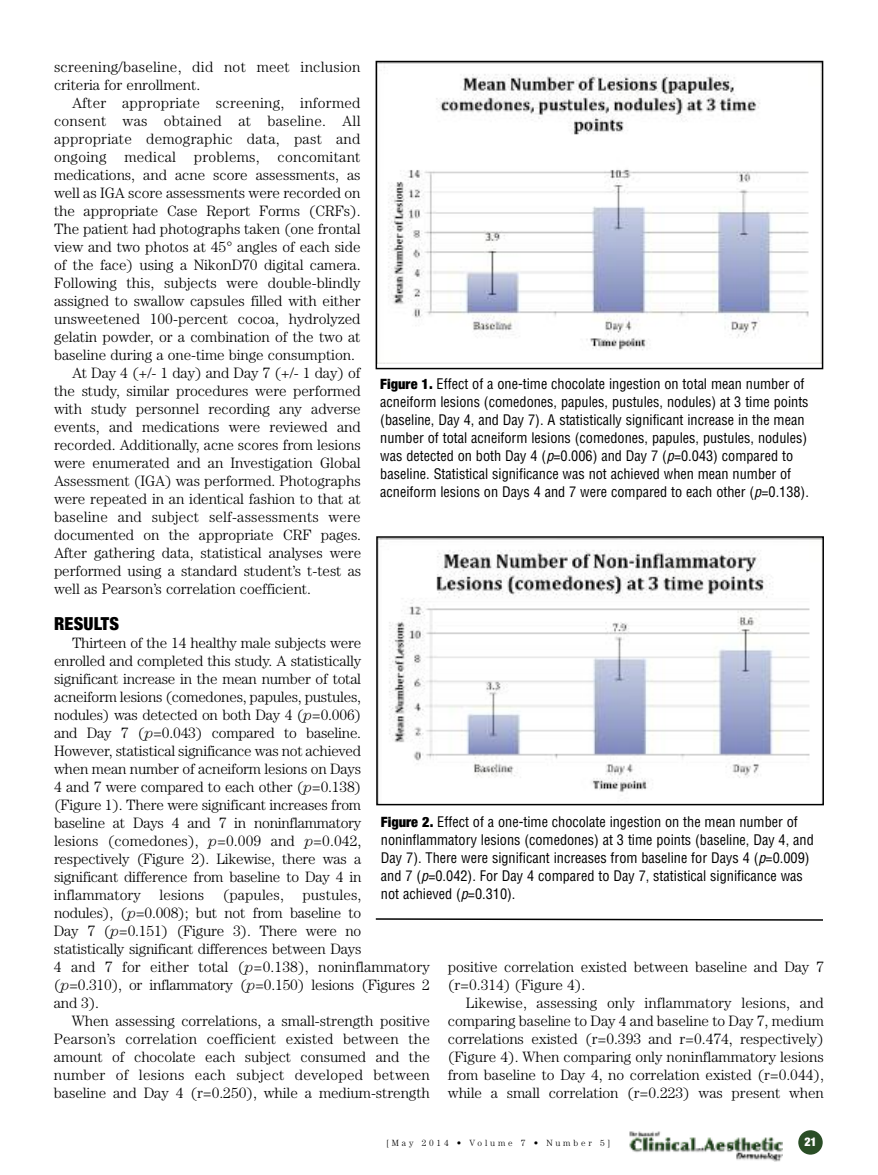
<style>
.page{position:relative;width:878px;height:1175px;background:#fff}
.page>*{position:absolute;margin:0;border:0;box-sizing:border-box;transform-origin:0 0}
.t1{font:900 condensed 18px "Helvetica Neue LT Std";letter-spacing:.01em;color:#000}
.t2{font:300 15px/18px "Century Std";letter-spacing:-.005em;color:#000}
.t3{font:300 15px/18px "Century Std";letter-spacing:.015em;color:#000}
.t4{font:condensed 14.25px/18px "Helvetica";color:#000}
.t5{font:900 condensed 12px "Helvetica Neue LT Std";color:#fff}
.t6{font:300 9px "Century Std";letter-spacing:.31em;color:#000}
.s1{font-style:italic}
.s2{font-family:"Helvetica Neue LT Std";font-weight:900}
</style>
<div class="page">
<div style="left:798px;top:1130px;width:24px;height:24px;background:#2a4e26;border-radius:50%"></div>
<img style="left:629px;top:1131px;width:153px;height:30px">
<img style="left:378px;top:67px;width:442px;height:297px">
<div style="left:375px;top:61px;width:448px;height:308px;border:2px solid #000"></div>
<img style="left:379px;top:539px;width:442px;height:253px">
<div style="left:376px;top:536px;width:448px;height:269px;border:2px solid #000"></div>
<svg style="left:375px;top:918px;width:448px;height:3px"></svg>
<p class="t3" style="left:54px;top:59px;width:308px">screening/baseline, did not meet inclusion criteria for enrollment.</p>
<p class="t3" style="left:72px;top:95px;width:290px">After appropriate screening, informed</p>
<p class="t3" style="left:54px;top:113px;width:308px">consent was obtained at baseline. All</p>
<p class="t3" style="left:54px;top:131px;width:308px">appropriate demographic data, past and</p>
<p class="t3" style="left:54px;top:149px;width:308px">ongoing medical problems, concomitant</p>
<p class="t2" style="left:54px;top:167px;width:308px">medications, and acne score assessments, as</p>
<p class="t2" style="left:54px;top:185px;width:308px">well as IGA score assessments were recorded on</p>
<p class="t2" style="left:54px;top:203px;width:308px">the appropriate Case Report Forms (CRFs).</p>
<p class="t2" style="left:54px;top:221px;width:308px">The patient had photographs taken (one frontal</p>
<p class="t2" style="left:54px;top:239px;width:308px">view and two photos at 45° angles of each side</p>
<p class="t2" style="left:54px;top:257px;width:308px">of the face) using a NikonD70 digital camera.</p>
<p class="t2" style="left:54px;top:275px;width:308px">Following this, subjects were double-blindly</p>
<p class="t2" style="left:54px;top:293px;width:308px">assigned to swallow capsules filled with either</p>
<p class="t2" style="left:54px;top:311px;width:308px">unsweetened 100-percent cocoa, hydrolyzed</p>
<p class="t2" style="left:54px;top:329px;width:308px">gelatin powder, or a combination of the two at</p>
<p class="t2" style="left:54px;top:347px;width:302px">baseline during a one-time binge consumption.</p>
<p class="t2" style="left:72px;top:365px;width:290px">At Day 4 (+/- 1 day) and Day 7 (+/- 1 day) of</p>
<p class="t2" style="left:54px;top:383px;width:308px">the study, similar procedures were performed</p>
<p class="t2" style="left:54px;top:401px;width:308px">with study personnel recording any adverse</p>
<p class="t2" style="left:54px;top:419px;width:308px">events, and medications were reviewed and</p>
<p class="t2" style="left:54px;top:437px;width:308px">recorded. Additionally, acne scores from lesions</p>
<p class="t2" style="left:54px;top:455px;width:308px">were enumerated and an Investigation Global</p>
<p class="t2" style="left:54px;top:473px;width:308px">Assessment (IGA) was performed. Photographs</p>
<p class="t2" style="left:54px;top:491px;width:308px">were repeated in an identical fashion to that at</p>
<p class="t2" style="left:54px;top:509px;width:308px">baseline and subject self-assessments were</p>
<p class="t2" style="left:54px;top:527px;width:309px">documented on the appropriate CRF pages.</p>
<p class="t2" style="left:54px;top:545px;width:309px">After gathering data, statistical analyses were</p>
<p class="t2" style="left:54px;top:563px;width:309px">performed using a standard student’s t-test as</p>
<p class="t2" style="left:54px;top:581px;width:258px">well as Pearson’s correlation coefficient.</p>
<p class="t1" style="left:54px;top:617px;width:67px">RESULTS</p>
<p class="t2" style="left:54px;top:635px;width:377px;text-indent:18px">Thirteen of the 14 healthy male subjects were<br>enrolled and completed this study. A statistically<br>significant increase in the mean number of total<br>acneiform lesions (comedones, papules, pustules,<br>nodules) was detected on both Day 4 (<span class="s1">p</span>=0.006)<br>and Day 7 (<span class="s1">p</span>=0.043) compared to baseline.<br>However, statistical significance was not achieved<br>when mean number of acneiform lesions on Days<br>4 and 7 were compared to each other (<span class="s1">p</span>=0.138)<br>(Figure 1). There were significant increases from<br>baseline at Days 4 and 7 in noninflammatory<br>lesions (comedones), <span class="s1">p</span>=0.009 and <span class="s1">p</span>=0.042, respectively (Figure 2). Likewise, there was a<br>significant difference from baseline to Day 4 in inflammatory lesions (papules, pustules,<br>nodules), (<span class="s1">p</span>=0.008); but not from baseline to<br>Day 7 (<span class="s1">p</span>=0.151) (Figure 3). There were no statistically significant differences between Days<br>4 and 7 for either total (<span class="s1">p</span>=0.138), noninflammatory (<span class="s1">p</span>=0.310), or inflammatory (<span class="s1">p</span>=0.150) lesions (Figures 2 and 3).</p>
<p class="t2" style="left:54px;top:1013px;width:377px;text-align:justify;text-indent:18px">When assessing correlations, a small-strength positive Pearson’s correlation coefficient existed between the amount of chocolate each subject consumed and the number of lesions each subject developed between baseline and Day 4 (r=0.250), while a medium-strength</p>
<p class="t4" style="left:380px;top:375px;width:430px"><span class="s2">Figure 1.</span> Effect of a one-time chocolate ingestion on total mean number of acneiform lesions (comedones, papules, pustules, nodules) at 3 time points (baseline, Day 4, and Day 7). A statistically significant increase in the mean number of total acneiform lesions (comedones, papules, pustules, nodules) was detected on both Day 4 (<span class="s1">p</span>=0.006) and Day 7 (<span class="s1">p</span>=0.043) compared to baseline. Statistical significance was not achieved when mean number of acneiform lesions on Days 4 and 7 were compared to each other (<span class="s1">p</span>=0.138).</p>
<p class="t4" style="left:381px;top:812px;width:434px"><span class="s2">Figure 2.</span> Effect of a one-time chocolate ingestion on the mean number of noninflammatory lesions (comedones) at 3 time points (baseline, Day 4, and Day 7). There were significant increases from baseline for Days 4 (<span class="s1">p</span>=0.009) and 7 (<span class="s1">p</span>=0.042). For Day 4 compared to Day 7, statistical significance was not achieved (<span class="s1">p</span>=0.310).</p>
<p class="t2" style="left:448px;top:959px;width:377px">positive correlation existed between baseline and Day 7 (r=0.314) (Figure 4).</p>
<p class="t2" style="left:448px;top:995px;width:377px;text-align:justify;text-indent:18px">Likewise, assessing only inflammatory lesions, and comparing baseline to Day 4 and baseline to Day 7, medium correlations existed (r=0.393 and r=0.474, respectively) (Figure 4). When comparing only noninflammatory lesions from baseline to Day 4, no correlation existed (r=0.044), while a small correlation (r=0.223) was present when</p>
<p class="t6" style="left:386px;top:1139px;width:225px">[May 2014 • Volume 7 • Number 5]</p>
<p class="t5" style="left:804px;top:1137px;width:14px">21</p>
</div>
